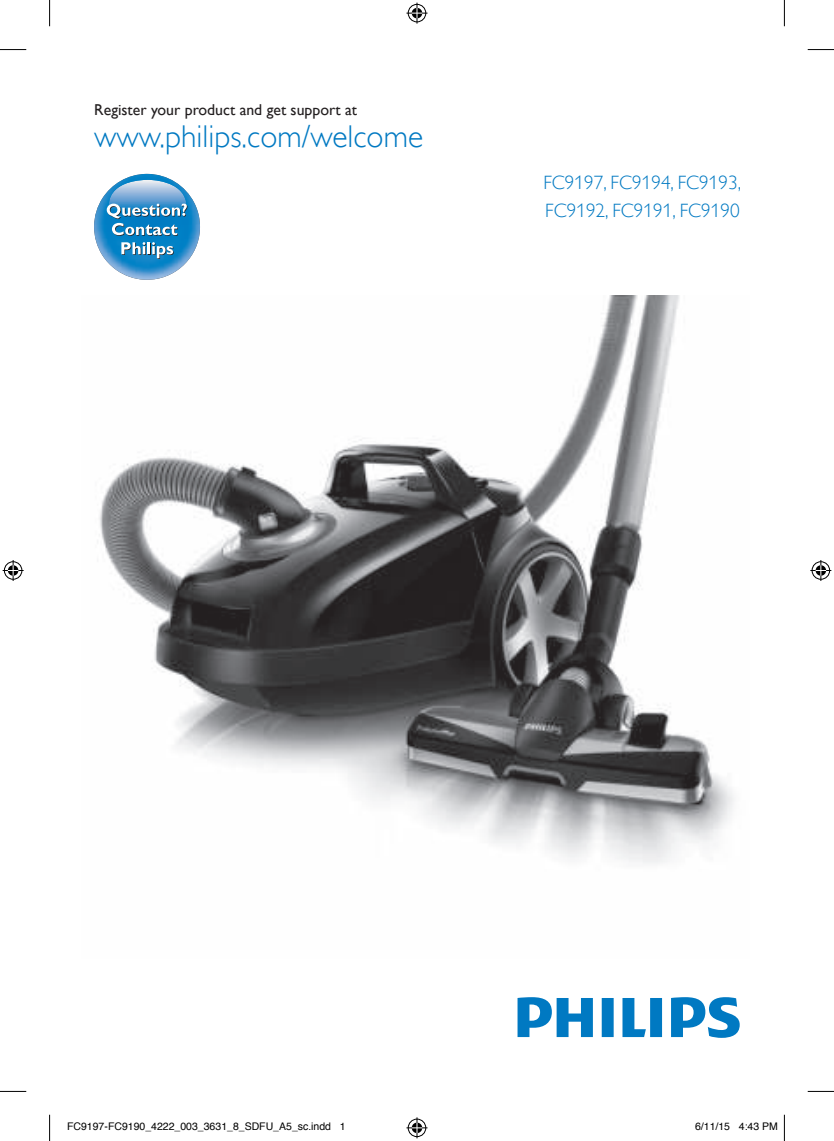
<style>
.page{position:relative;width:834px;height:1141px;background:#fff}
.page>*{position:absolute;margin:0;border:0;box-sizing:border-box;transform-origin:0 0}
.t1{font:31.5px "Gill Sans Alt One WGL Light";color:#0079c2}
.t2{font:19.25px/28px "Gill Sans Alt One WGL Light";color:#0079c2}
.t3{font:15.75px "Gill Sans Alt One WGL";color:#231f20}
.t4{font:10.5px "Helvetica";color:#000}
</style>
<div class="page">
<img style="left:97px;top:296px;width:637px;height:568px">
<svg style="left:517px;top:997px;width:222px;height:41px"></svg>
<img style="left:195px;top:204px;width:4px;height:45px">
<svg style="left:94px;top:174px;width:101px;height:106px"></svg>
<svg style="left:0;top:49px;width:26px;height:1px"></svg>
<svg style="left:807px;top:49px;width:26px;height:1px"></svg>
<svg style="left:0;top:1091px;width:26px;height:1px"></svg>
<svg style="left:807px;top:1091px;width:26px;height:1px"></svg>
<svg style="left:49px;top:0;width:1px;height:26px"></svg>
<svg style="left:49px;top:1115px;width:1px;height:26px"></svg>
<svg style="left:783px;top:0;width:1px;height:26px"></svg>
<svg style="left:783px;top:1115px;width:1px;height:26px"></svg>
<svg style="left:406px;top:3px;width:21px;height:21px"></svg>
<svg style="left:406px;top:1117px;width:21px;height:21px"></svg>
<svg style="left:3px;top:560px;width:21px;height:21px"></svg>
<svg style="left:810px;top:560px;width:21px;height:21px"></svg>
<h3 class="t3" style="left:94px;top:103px;width:264px">Register your product and get support at</h3>
<h1 class="t1" style="left:94px;top:123px;width:330px">www.philips.com/welcome</h1>
<h2 class="t2" style="left:543px;top:170px;width:199px">FC9197, FC9194, FC9193,<br>FC9192, FC9191, FC9190</h2>
<p class="t4" style="left:67px;top:1123px;width:280px">FC9197-FC9190_4222_003_3631_8_SDFU_A5_sc.indd 1</p>
<p class="t4" style="left:694px;top:1123px;width:84px">6/11/15 4:43 PM</p>
</div>
